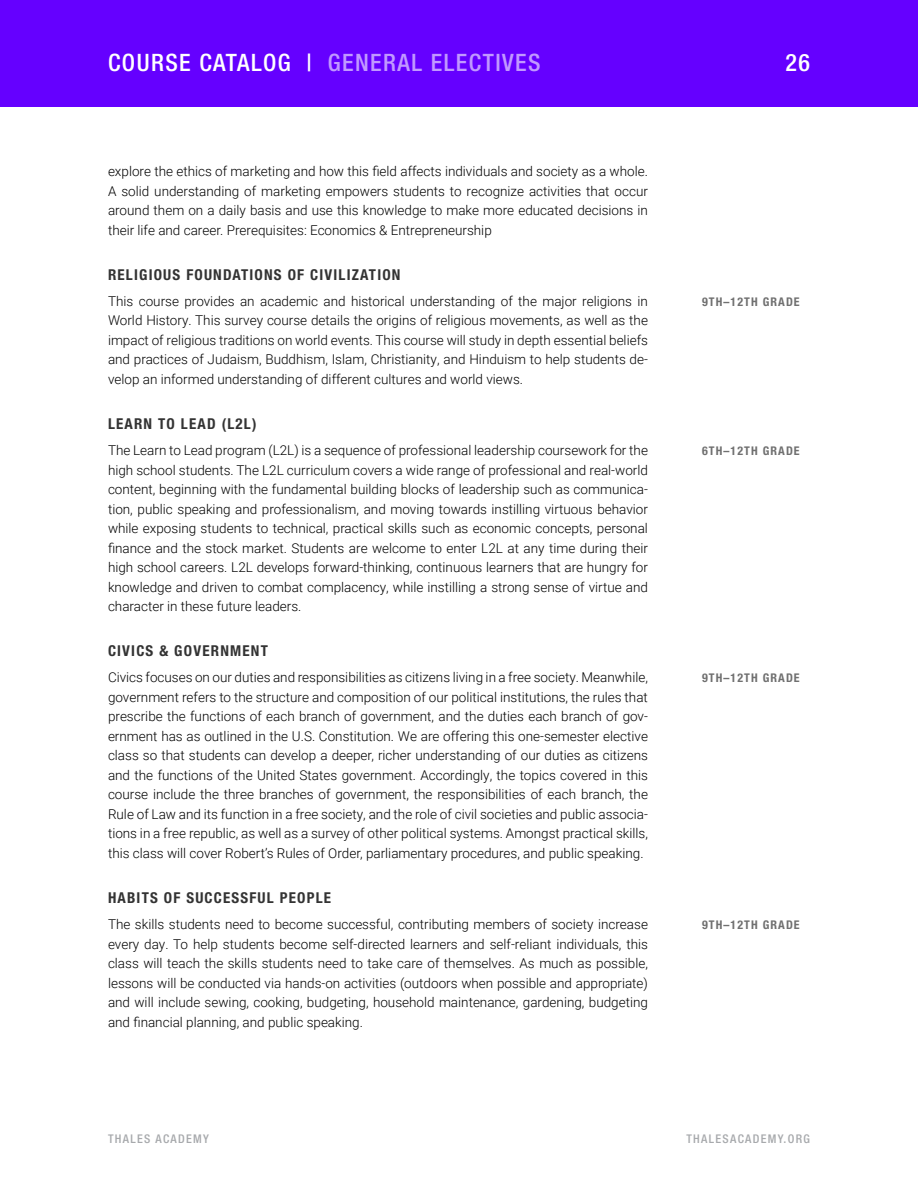
<style>
.page{position:relative;width:918px;height:1188px;background:#fff}
.page>*{position:absolute;margin:0;border:0;box-sizing:border-box;transform-origin:0 0}
.t1{font:500 condensed 24px "Helvetica Neue LT Std";letter-spacing:.06em;color:#fff}
.t2{font:500 condensed 24px "Helvetica Neue LT Std";color:#c199ff}
.t3{font:700 condensed 15px "Helvetica Neue LT Std";letter-spacing:.08em;color:#333}
.t4{font:300 13.5px/19.5px "Roboto";color:#000;text-align:justify}
.t5{font:700 condensed 12px "Helvetica Neue LT Std";letter-spacing:.09em;color:#707070}
.t6{font:500 condensed 12px "Helvetica Neue LT Std";letter-spacing:.11em;color:#a7a9ac}
.s1{color:#c199ff}
</style>
<div class="page">
<div style="left:0;top:0;width:918px;height:107px;background:#6500ff"></div>
<h1 class="t1" style="left:108px;top:48px;width:249px">COURSE CATALOG | <span class="s1">GENERAL</span></h1>
<h1 class="t2" style="left:431px;top:48px;width:27px">ELECT</h1>
<h1 class="t2" style="left:495px;top:48px;width:21px">IVES</h1>
<h1 class="t1" style="left:786px;top:48px;width:26px">26</h1>
<p class="t4" style="left:108px;top:161px;width:542px">explore the ethics of marketing and how this field affects individuals and society as a whole.<br>A solid understanding of marketing empowers students to recognize activities that occur around them on a daily basis and use this knowledge to make more educated decisions in their life and career. Prerequisites: Economics &amp; Entrepreneurship</p>
<p class="t3" style="left:108px;top:265px;width:294px">RELIGIOUS FOUNDATIONS OF CIVILIZATION</p>
<p class="t4" style="left:108px;top:291px;width:542px">This course provides an academic and historical understanding of the major religions in World History. This survey course details the origins of religious movements, as well as the impact of religious traditions on world events. This course will study in depth essential beliefs and practices of Judaism, Buddhism, Islam, Christianity, and Hinduism to help students de&shy;velop an informed understanding of different cultures and world views.</p>
<p class="t3" style="left:108px;top:414px;width:150px">LEARN TO LEAD (L2L)</p>
<p class="t4" style="left:108px;top:440px;width:542px">The Learn to Lead program (L2L) is a sequence of professional leadership coursework for the high school students. The L2L curriculum covers a wide range of professional and real-world content, beginning with the fundamental building blocks of leadership such as communica&shy;tion, public speaking and professionalism, and moving towards instilling virtuous behavior while exposing students to technical, practical skills such as economic concepts, personal finance and the stock market. Students are welcome to enter L2L at any time during their high school careers. L2L develops forward-thinking, continuous learners that are hungry for knowledge and driven to combat complacency, while instilling a strong sense of virtue and character in these future leaders.</p>
<p class="t3" style="left:108px;top:642px;width:161px">CIVICS &amp; GOVERNMENT</p>
<p class="t4" style="left:108px;top:667px;width:541px">Civics focuses on our duties and responsibilities as citizens living in a free society. Meanwhile, government refers to the structure and composition of our political institutions, the rules that prescribe the functions of each branch of government, and the duties each branch of gov&shy;ernment has as outlined in the U.S. Constitution. We are offering this one-semester elective class so that students can develop a deeper, richer understanding of our duties as citizens and the functions of the United States government. Accordingly, the topics covered in this course include the three branches of government, the responsibilities of each branch, the Rule of Law and its function in a free society, and the role of civil societies and public associa&shy;tions in a free republic, as well as a survey of other political systems. Amongst practical skills, this class will cover Robert’s Rules of Order, parliamentary procedures, and public speaking.</p>
<p class="t3" style="left:108px;top:888px;width:225px">HABITS OF SUCCESSFUL PEOPLE</p>
<p class="t4" style="left:108px;top:914px;width:542px">The skills students need to become successful, contributing members of society increase every day. To help students become self-directed learners and self-reliant individuals, this class will teach the skills students need to take care of themselves. As much as possible, lessons will be conducted via hands-on activities (outdoors when possible and appropriate) and will include sewing, cooking, budgeting, household maintenance, gardening, budgeting and financial planning, and public speaking.</p>
<p class="t5" style="left:702px;top:294px;width:99px">9TH–12TH GRADE</p>
<p class="t5" style="left:702px;top:443px;width:99px">6TH–12TH GRADE</p>
<p class="t5" style="left:702px;top:671px;width:99px">9TH–12TH GRADE</p>
<p class="t5" style="left:702px;top:917px;width:99px">9TH–12TH GRADE</p>
<p class="t6" style="left:108px;top:1131px;width:102px">THALES ACADEMY</p>
<p class="t6" style="left:686px;top:1131px;width:125px">THALESACADEMY.ORG</p>
</div>
